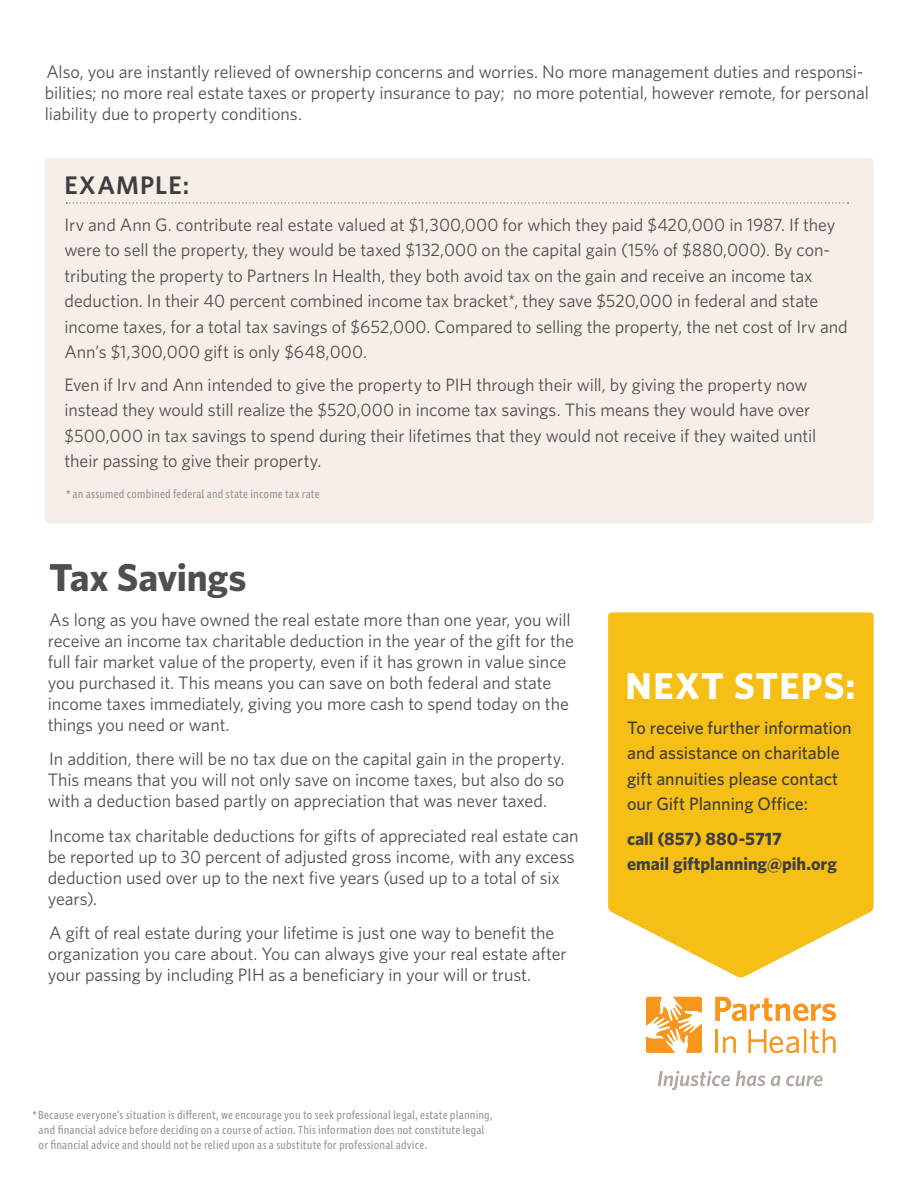
<style>
.page{position:relative;width:918px;height:1188px;background:#fff}
.page>*{position:absolute;margin:0;border:0;box-sizing:border-box;transform-origin:0 0}
.t1{font:700 39px "Whitney";letter-spacing:-.005em;color:#4e4f50}
.t2{font:700 37.5px "Whitney";letter-spacing:.035em;color:#fff}
.t3{font:600 25.5px "Whitney";letter-spacing:.045em;color:#3e3e3f}
.t4{font:18px/21px "Whitney";letter-spacing:-.005em;color:#4e4f50}
.t5{font:500 18px/25.5px "Whitney";letter-spacing:-.005em;color:#3e3e3f}
.t6{font:700 18px "Whitney";color:#3e3e3f}
.t7{font:12px/15px "Ingra Cd";letter-spacing:.01em;color:#939598}
</style>
<div class="page">
<svg style="left:715px;top:997px;width:121px;height:24px"></svg>
<svg style="left:646px;top:997px;width:56px;height:56px"></svg>
<hr style="left:715px;top:1029px;width:3px;height:24px;background:#f7971d">
<svg style="left:723px;top:1036px;width:13px;height:17px"></svg>
<svg style="left:749px;top:1029px;width:50px;height:24px"></svg>
<hr style="left:804px;top:1029px;width:2px;height:24px;background:#f7971d">
<svg style="left:810px;top:1029px;width:25px;height:24px"></svg>
<svg style="left:658px;top:1071px;width:72px;height:19px"></svg>
<svg style="left:736px;top:1070px;width:29px;height:16px"></svg>
<svg style="left:771px;top:1075px;width:52px;height:11px"></svg>
<svg style="left:608px;top:612px;width:266px;height:366px;background:#f5c52d"></svg>
<div style="left:45px;top:158px;width:829px;height:366px;background:#f6efe7;border-radius:3px"></div>
<svg style="left:66px;top:202px;width:783px;height:2px"></svg>
<p class="t4" style="left:45px;top:61px;width:826px">Also, you are instantly relieved of ownership concerns and worries. No more management duties and responsi&shy;bilities; no more real estate taxes or property insurance to pay; no more potential, however remote, for personal liability due to property conditions.</p>
<p class="t3" style="left:64px;top:168px;width:126px">EXAMPLE:</p>
<p class="t4" style="left:64px;top:211px;width:785px;line-height:25.5px">Irv and Ann G. contribute real estate valued at $1,300,000 for which they paid $420,000 in 1987. If they were to sell the property, they would be taxed $132,000 on the capital gain (15% of $880,000). By con&shy;tributing the property to Partners In Health, they both avoid tax on the gain and receive an income tax deduction. In their 40 percent combined income tax bracket*, they save $520,000 in federal and state income taxes, for a total tax savings of $652,000. Compared to selling the property, the net cost of Irv and Ann’s $1,300,000 gift is only $648,000.</p>
<p class="t4" style="left:64px;top:371px;width:753px;line-height:25.5px">Even if Irv and Ann intended to give the property to PIH through their will, by giving the property now instead they would still realize the $520,000 in income tax savings. This means they would have over $500,000 in tax savings to spend during their lifetimes that they would not receive if they waited until their passing to give their property.</p>
<p class="t7" style="left:66px;top:487px;width:255px">* an assumed combined federal and state income tax rate</p>
<p class="t1" style="left:49px;top:552px;width:199px">Tax Savings</p>
<p class="t4" style="left:48px;top:609px;width:528px">As long as you have owned the real estate more than one year, you will receive an income tax charitable deduction in the year of the gift for the full fair market value of the property, even if it has grown in value since you purchased it. This means you can save on both federal and state income taxes immediately, giving you more cash to spend today on the things you need or want.</p>
<p class="t4" style="left:48px;top:748px;width:518px;text-align:justify">In addition, there will be no tax due on the capital gain in the property.<br>This means that you will not only save on income taxes, but also do so with a deduction based partly on appreciation that was never taxed.</p>
<p class="t4" style="left:48px;top:825px;width:532px">Income tax charitable deductions for gifts of appreciated real estate can be reported up to 30 percent of adjusted gross income, with any excess deduction used over up to the next five years (used up to a total of six years).</p>
<p class="t4" style="left:48px;top:922px;width:521px">A gift of real estate during your lifetime is just one way to benefit the organization you care about. You can always give your real estate after your passing by including PIH as a beneficiary in your will or trust.</p>
<p class="t2" style="left:626px;top:661px;width:232px">NEXT STEPS:</p>
<p class="t5" style="left:627px;top:715px;width:226px">To receive further information and assistance on charitable gift annuities please contact our Gift Planning Office:</p>
<p class="t6" style="left:627px;top:826px;width:156px">call (857) 880-5717</p>
<p class="t6" style="left:627px;top:852px;width:211px">email giftplanning@pih.org</p>
<p class="t7" style="left:39px;top:1108px;width:455px;text-indent:-6px">*Because everyone’s situation is different, we encourage you to seek professional legal, estate planning, and financial advice before deciding on a course of action. This information does not constitute legal or financial advice and should not be relied upon as a substitute for professional advice.</p>
</div>
